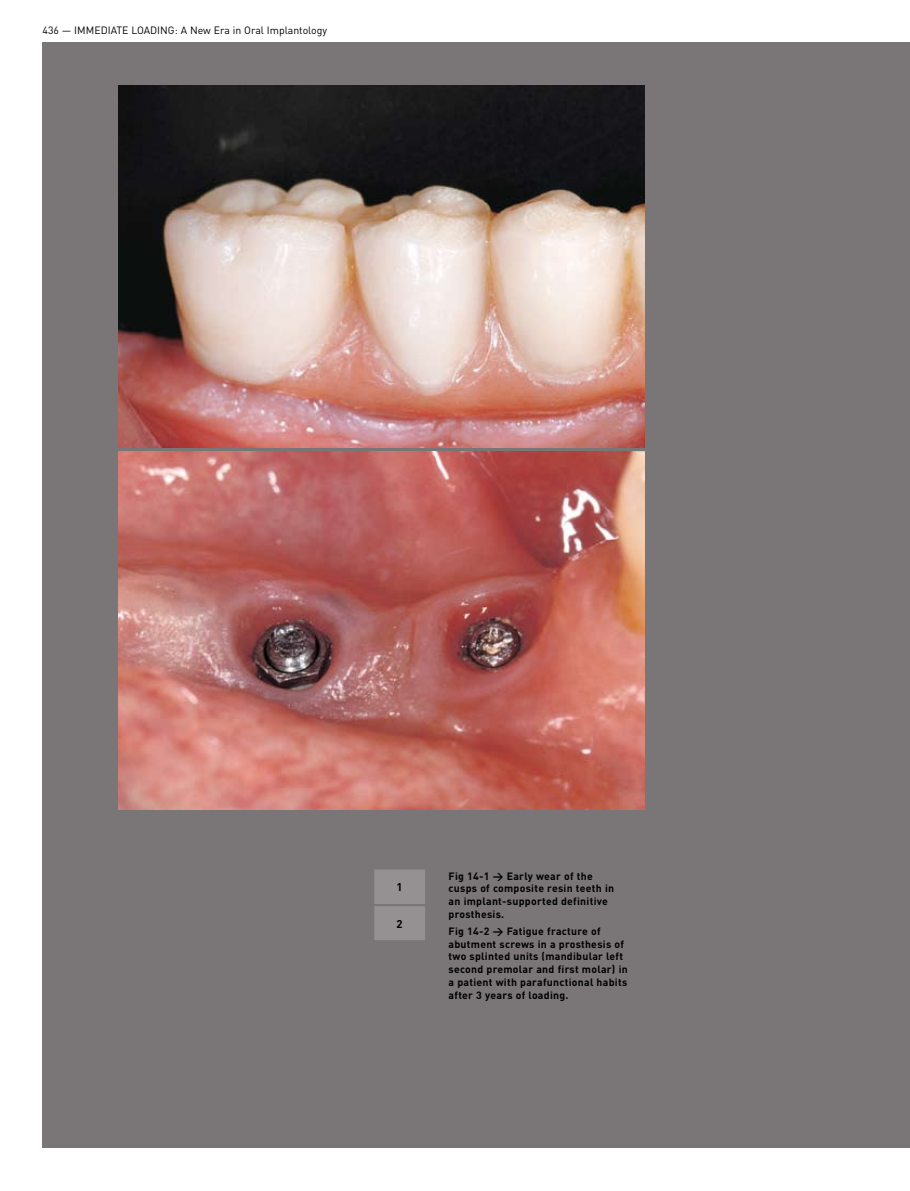
<style>
.page{position:relative;width:910px;height:1191px;background:#fff}
.page>*{position:absolute;margin:0;border:0;box-sizing:border-box;transform-origin:0 0}
.t1{font:700 11.25px "DIN";color:#000}
.t2{font:700 10.5px/12.8px "DIN";letter-spacing:.025em;color:#000}
.t3{font:10.5px "DIN";color:#000}
</style>
<div class="page">
<div style="left:43px;top:43px;width:867px;height:1105px;background:#7a7678"></div>
<img style="left:119px;top:85px;width:526px;height:363px">
<img style="left:119px;top:452px;width:526px;height:357px">
<div style="left:373px;top:868px;width:53px;height:37px;background:#959193"></div>
<div style="left:372px;top:867px;width:55px;height:38px;border:2px solid #7a7678"></div>
<div style="left:373px;top:905px;width:53px;height:36px;background:#959193"></div>
<div style="left:372px;top:904px;width:55px;height:38px;border:2px solid #7a7678"></div>
<svg style="left:676px;top:42px;width:173px;height:1px"></svg>
<p class="t3" style="left:43px;top:24px;width:286px">436 — IMMEDIATE LOADING: A New Era in Oral Implantology</p>
<p class="t1" style="left:397px;top:880px;width:8px">1</p>
<p class="t1" style="left:397px;top:916px;width:8px">2</p>
<p class="t2" style="left:449px;top:869px;width:167px">Fig 14-1 &gt; Early wear of the cusps of composite resin teeth in an implant-supported definitive prosthesis.</p>
<p class="t2" style="left:449px;top:924px;width:181px">Fig 14-2 &gt; Fatigue fracture of abutment screws in a prosthesis of two splinted units (mandibular left second premolar and first molar) in a patient with parafunctional habits after 3 years of loading.</p>
</div>
